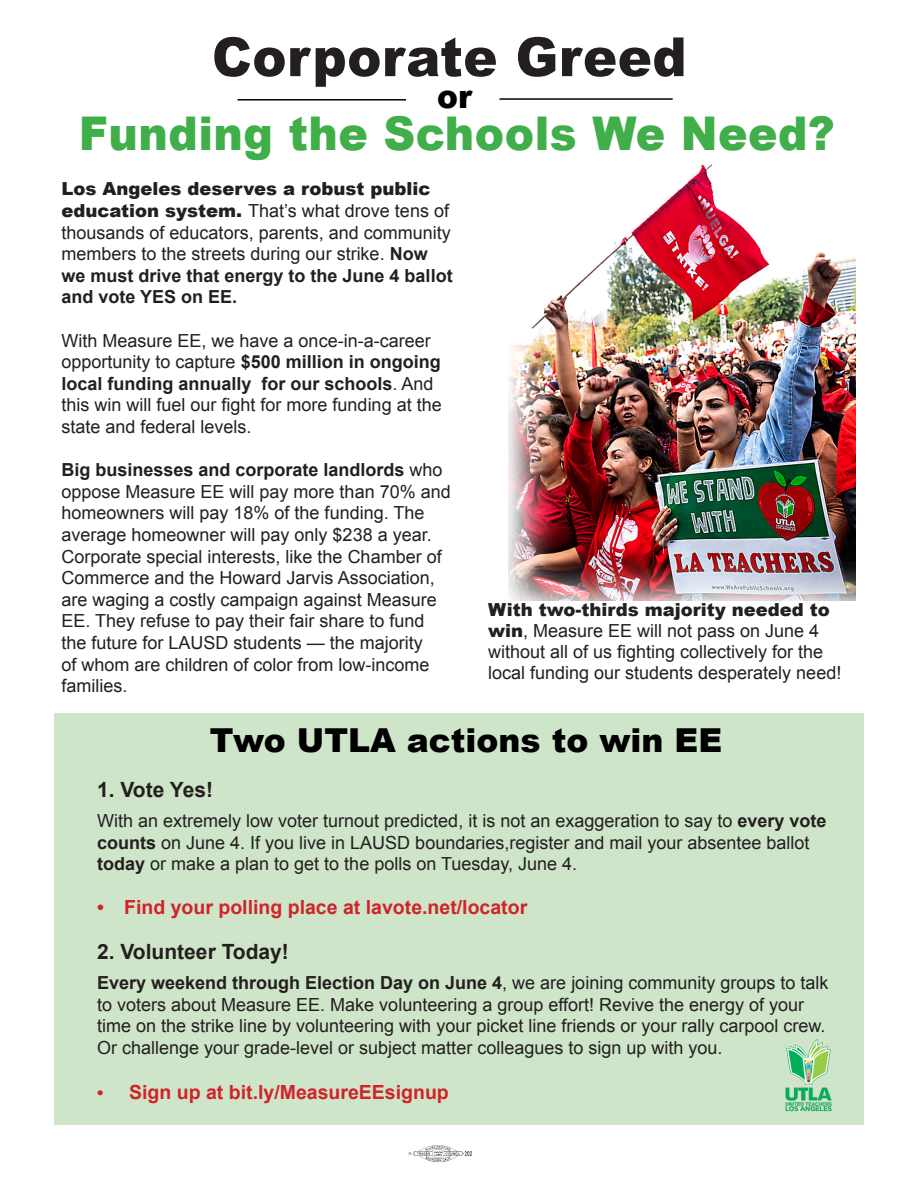
<style>
.page{position:relative;width:918px;height:1188px;background:#fff}
.page>*{position:absolute;margin:0;border:0;box-sizing:border-box;transform-origin:0 0}
.t1{font:900 54px "Arial";letter-spacing:.01em;color:#231f20;scale:.95 1}
.t2{font:900 46.5px "Arial";letter-spacing:.01em;color:#40ae49;scale:.95 1}
.t3{font:900 33px "Arial";color:#000}
.t4{font:900 33px "Arial";color:#000;scale:.95 1}
.t5{font:700 21px "Arial";color:#231f20}
.t6{font:700 19.5px "Arial";color:#d1232a}
.t7{font:18px/21.6px "Arial";color:#231f20}
.t8{font:700 18px "Arial";color:#231f20}
.t9{font:700 18px "Arial";color:#d1232a}
.s1{font-weight:900}
.s2{font-weight:700}
.s3{font-weight:400}
</style>
<div class="page">
<div style="left:54px;top:713px;width:810px;height:411px;background:#cfe5c9"></div>
<img style="left:408px;top:1145px;width:64px;height:18px">
<img style="left:508px;top:164px;width:348px;height:436px">
<img style="left:784px;top:1038px;width:48px;height:73px">
<hr style="left:238px;top:99px;width:168px;height:2px;background:#000">
<hr style="left:500px;top:98px;width:173px;height:2px;background:#000">
<p class="t1" style="left:212px;top:18px;width:501px">Corporate Greed</p>
<p class="t4" style="left:437px;top:72px;width:38px">or</p>
<p class="t2" style="left:79px;top:99px;width:797px">Funding the Schools We Need?</p>
<p class="t7" style="left:62px;top:178px;width:393px"><span class="s1">Los Angeles deserves a robust public education system.</span> That s’ what drove tens of thousands of educators, parents, and community members to the streets during our strike. <span class="s2">Now we must drive that energy to the June 4 ballot and vote YES on EE.</span></p>
<p class="t7" style="left:62px;top:330px;width:371px">With Measure EE, we have a once i n- -a- career</p>
<p class="t7" style="left:62px;top:351px;width:381px">opportunity to capture <span class="s2">$500 million in ongoing</span></p>
<p class="t8" style="left:262px;top:372px;width:174px">for our schools<span class="s3">. And</span></p>
<p class="t7" style="left:62px;top:373px;width:382px"><span class="s2">local funding annually<br></span>this win will fuel our fight for more funding at the state and federal levels.</p>
<p class="t7" style="left:62px;top:459px;width:391px"><span class="s2">Big businesses and corporate landlords</span> who oppose Measure EE will pay more than 70% and homeowners will pay 18% of the funding. The average homeowner will pay only $238 a year.<br>Corporate special interests, like the Chamber of Commerce and the Howard Jarvis Association, are waging a costly campaign against Measure EE. They refuse to pay their fair share to fund the future for LAUSD students — the majority<br>of whom are children of color from low-income families.</p>
<p class="t3" style="left:210px;top:716px;width:514px">Two UTLA actions to win EE</p>
<p class="t5" style="left:97px;top:775px;width:117px">1. Vote Yes!</p>
<p class="t7" style="left:97px;top:810px;width:731px">With an extremely low voter turnout predicted isit, not an exaggeration to say to <span class="s2">every vote counts</span> on June 4. If you live in LAUSD boundaries,register and mail your absentee ballot <span class="s2">today</span> or make a plan to get to the polls on Tuesday, June 4.</p>
<p class="t6" style="left:124px;top:894px;width:405px">Find your polling place at lavote.net/locator</p>
<p class="t7" style="left:488px;top:599px;width:355px;line-height:21px"><span class="s1">With two-thirds majority needed to win</span>, Measure EE will not pass on June 4 without all of us fighting collectively for the local funding our students desperately need!</p>
<p class="t6" style="left:97px;top:894px;width:8px">•</p>
<p class="t5" style="left:97px;top:937px;width:193px">2. Volunteer Today!</p>
<p class="t7" style="left:97px;top:972px;width:733px"><span class="s2">Every weekend through Election Day on June 4</span>, we are joining community groups to talk to voters about Measure EE. Make volunteering a group effort! Revive the energy of your time on the strike line by volunteering with your picket line friends or your rally carpool crew.<br>Or challenge your grade-level or subject matter colleagues to sign up with you.</p>
<p class="t6" style="left:129px;top:1079px;width:321px">Sign up at bit l y. /MeasureEEsignup</p>
<p class="t9" style="left:97px;top:1081px;width:8px">•</p>
</div>
